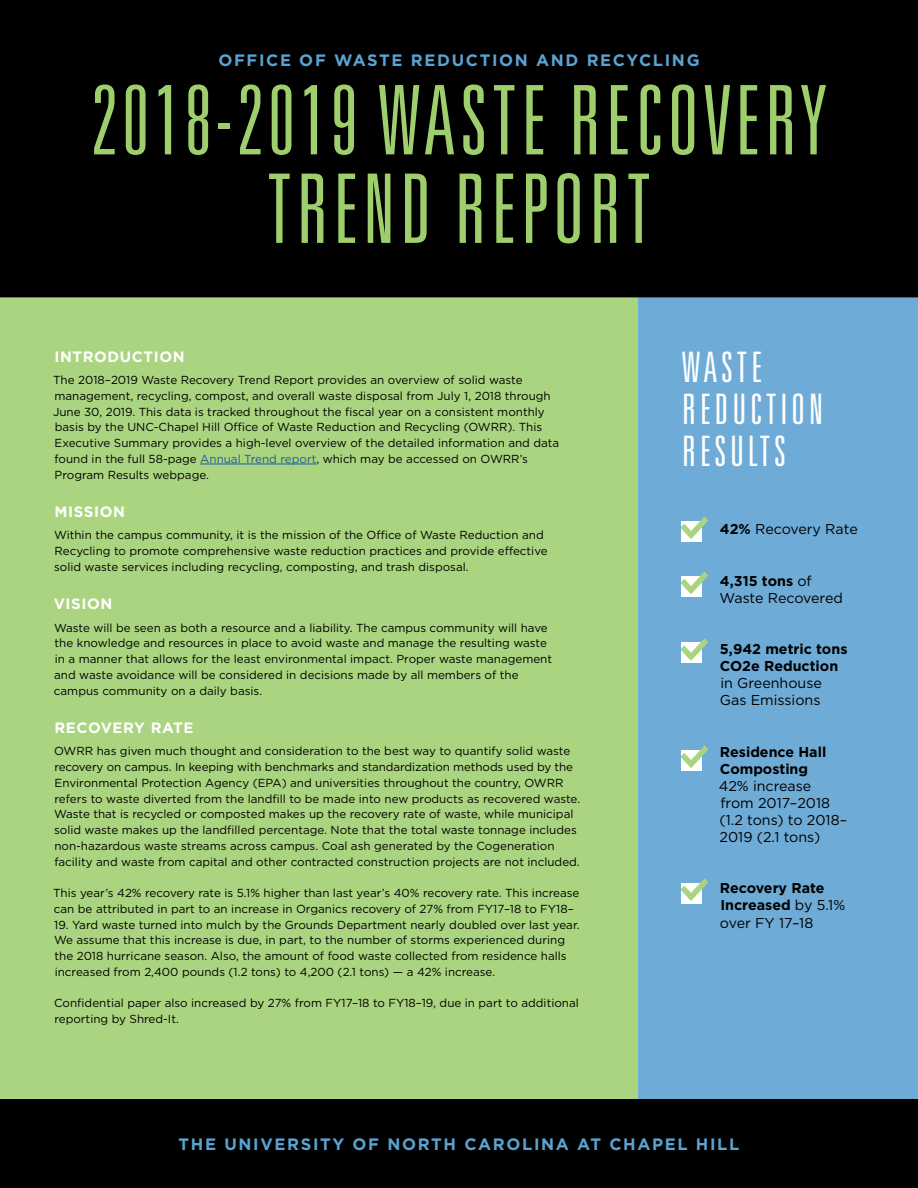
<style>
.page{position:relative;width:918px;height:1188px;background:#fff}
.page>*{position:absolute;margin:0;border:0;box-sizing:border-box;transform-origin:0 0}
.t1{font:300 ultra-condensed 96px/88.5px "Univers";letter-spacing:.05em;color:#9fcf6d;text-align:center}
.t2{font:300 ultra-condensed 42px/42px "Univers";letter-spacing:.09em;color:#fff}
.t3{font:700 16.5px "Gotham";letter-spacing:.1em;color:#5aa3d2}
.t4{font:700 15px "Gotham";letter-spacing:.04em;color:#fff}
.t5{font:14.25px/17.1px "Gotham";color:#000}
.t6{font:700 14.25px/17.1px "Gotham";color:#000}
.t7{font:11.7px/15.8px "Gotham";color:#000}
.s1{color:#205d9e}
.s2{font-weight:700}
.s3{font-weight:400}
</style>
<div class="page">
<div style="left:0;top:297px;width:639px;height:803px;background:#aad47f"></div>
<div style="left:639px;top:297px;width:279px;height:803px;background:#6eabd6"></div>
<div style="left:681px;top:521px;width:21px;height:21px;background:#fff"></div>
<div style="left:681px;top:643px;width:21px;height:20px;background:#fff"></div>
<div style="left:681px;top:576px;width:21px;height:21px;background:#fff"></div>
<div style="left:681px;top:750px;width:21px;height:21px;background:#fff"></div>
<div style="left:681px;top:883px;width:21px;height:21px;background:#fff"></div>
<hr style="left:200px;top:464px;width:116px;height:1px;background:#205d9e">
<div style="left:0;top:0;width:918px;height:297px;background:#000"></div>
<svg style="left:681px;top:517px;width:27px;height:22px"></svg>
<svg style="left:681px;top:572px;width:27px;height:22px"></svg>
<svg style="left:681px;top:639px;width:27px;height:21px"></svg>
<svg style="left:681px;top:746px;width:27px;height:22px"></svg>
<svg style="left:681px;top:879px;width:27px;height:22px"></svg>
<div style="left:0;top:1100px;width:918px;height:88px;background:#000"></div>
<p class="t3" style="left:218px;top:49px;width:483px">OFFICE OF WASTE REDUCTION AND RECYCLING</p>
<h1 class="t1" style="left:91px;top:74px;width:737px">2018-2019 WASTE RECOVERY<br>TREND REPORT</h1>
<p class="t4" style="left:54px;top:346px;width:132px">INTRODUCTION</p>
<p class="t7" style="left:53px;top:372px;width:499px">The 2018–2019 Waste Recovery Trend Report provides an overview of solid waste management, recycling, compost, and overall waste disposal from July 1, 2018 through<br>June 30, 2019. This data is tracked throughout the fscal year on a consistent monthly</p>
<p class="t7" style="left:55px;top:419px;width:489px">basis by the UNC-Chapel Hill Ofce of Waste Reduction and Recycling (OWRR). This</p>
<p class="t7" style="left:54px;top:435px;width:506px">Executive Summary provides a high-level overview of the detailed information and data found in the full 58-page <span class="s1">Annual Trend report</span>, which may be accessed on OWRR’s</p>
<p class="t7" style="left:55px;top:466px;width:156px">Program Results webpage.</p>
<p class="t4" style="left:55px;top:502px;width:72px">MISSION</p>
<p class="t7" style="left:54px;top:527px;width:491px">Within the campus community, it is the mission of the Ofce of Waste Reduction and</p>
<p class="t7" style="left:54px;top:543px;width:495px">Recycling to promote comprehensive waste reduction practices and provide efective solid waste services including recycling, composting, and trash disposal.</p>
<p class="t4" style="left:54px;top:594px;width:60px">VISION</p>
<p class="t7" style="left:54px;top:619px;width:495px">Waste will be seen as both a resource and a liability. The campus community will have the knowledge and resources in place to avoid waste and manage the resulting waste</p>
<p class="t7" style="left:54px;top:651px;width:500px">in a manner that allows for the least environmental impact. Proper waste management and waste avoidance will be considered in decisions made by all members of the campus community on a daily basis.</p>
<p class="t4" style="left:55px;top:718px;width:141px">RECOVERY RATE</p>
<p class="t7" style="left:54px;top:743px;width:528px">OWRR has given much thought and consideration to the best way to quantify solid waste recovery on campus. In keeping with benchmarks and standardization methods used by the Environmental Protection Agency (EPA) and universities throughout the country, OWRR refers to waste diverted from the landfll to be made into new products as recovered waste.<br>Waste that is recycled or composted makes up the recovery rate of waste, while municipal solid waste makes up the landflled percentage. Note that the total waste tonnage includes non-hazardous waste streams across campus. Coal ash generated by the Cogeneration facility and waste from capital and other contracted construction projects are not included.</p>
<p class="t7" style="left:53px;top:885px;width:528px">This year’s 42% recovery rate is 5.1% higher than last year’s 40% recovery rate. This increase can be attributed in part to an increase in Organics recovery of 27% from FY17–18 to FY18–</p>
<p class="t7" style="left:54px;top:916px;width:527px">19. Yard waste turned into mulch by the Grounds Department nearly doubled over last year.<br>We assume that this increase is due, in part, to the number of storms experienced during the 2018 hurricane season. Also, the amount of food waste collected from residence halls increased from 2,400 pounds (1.2 tons) to 4,200 (2.1 tons) — a 42% increase.</p>
<p class="t7" style="left:54px;top:995px;width:526px">Confdential paper also increased by 27% from FY17–18 to FY18–19, due in part to additional reporting by Shred-It.</p>
<p class="t2" style="left:682px;top:345px;width:143px">WASTE<br>REDUCTION<br>RESULTS</p>
<p class="t5" style="left:720px;top:520px;width:139px"><span class="s2">42%</span> Recovery Rate</p>
<p class="t5" style="left:720px;top:572px;width:125px"><span class="s2">4,315 tons</span> of<br>Waste Recovered</p>
<p class="t6" style="left:720px;top:640px;width:129px">5,942 metric tons<br>CO2e Reduction</p>
<p class="t5" style="left:720px;top:674px;width:104px">in Greenhouse<br>Gas Emissions</p>
<p class="t6" style="left:720px;top:743px;width:108px">Residence Hall<br>Composting</p>
<p class="t5" style="left:719px;top:777px;width:113px">42% increase from 2017–2018</p>
<p class="t5" style="left:720px;top:811px;width:129px">(1.2 tons) to 2018–<br>2019 (2.1 tons)</p>
<p class="t6" style="left:720px;top:880px;width:127px">Recovery Rate<br>Increased <span class="s3">by 5.1% over FY 17–18</span></p>
<p class="t3" style="left:179px;top:1133px;width:562px">THE UNIVERSITY OF NORTH CAROLINA AT CHAPEL HILL</p>
</div>
